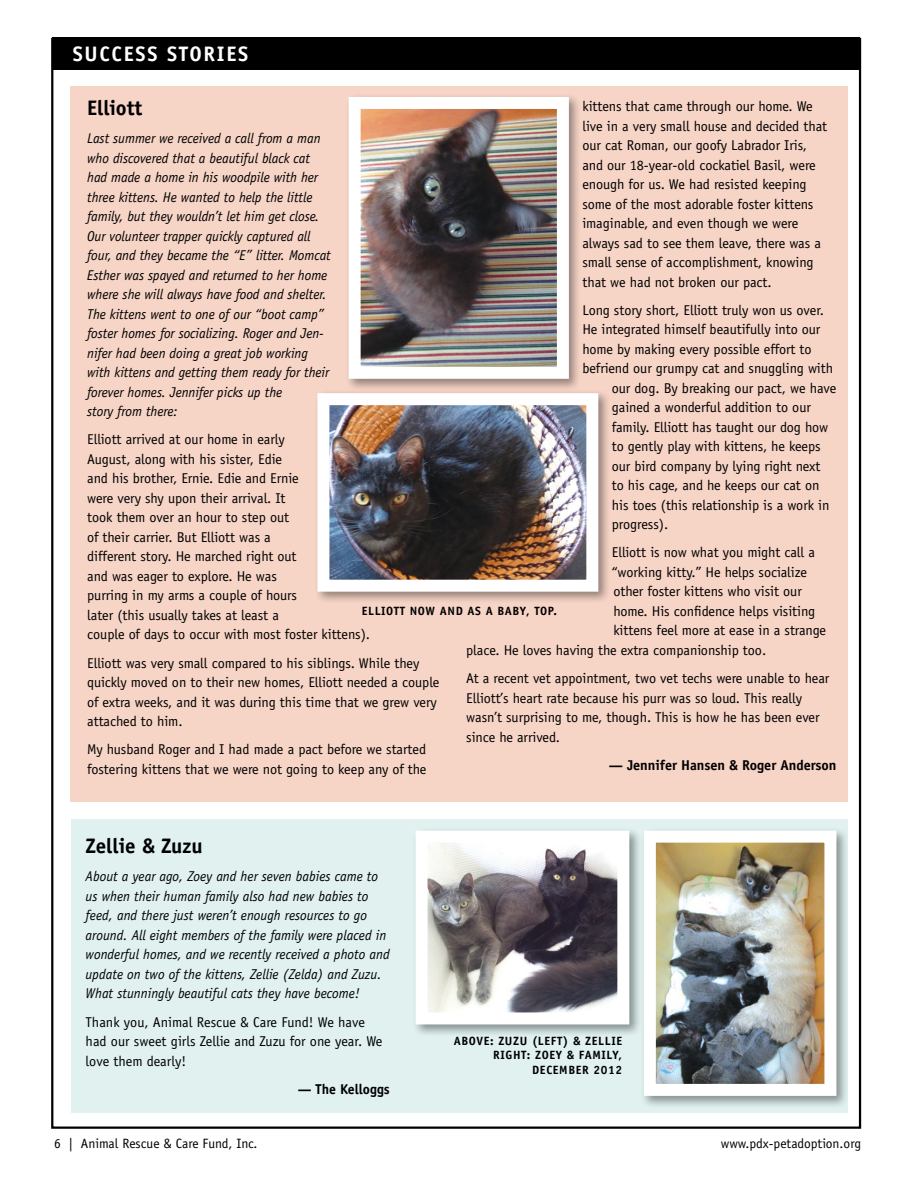
<style>
.page{position:relative;width:918px;height:1188px;background:#fff}
.page>*{position:absolute;margin:0;border:0;box-sizing:border-box;transform-origin:0 0}
.head_3{font:700 21px "Officina Sans";letter-spacing:-.005em;color:#000}
.box_headline{font:700 21px "Officina Sans";letter-spacing:.08em;color:#fff}
.body_text_italic{font:14.25px/19.5px "Officina Sans";letter-spacing:-.005em;color:#000}
.body_text_italic-2{font:italic 14.25px/19.5px "Officina Sans";letter-spacing:-.005em;color:#000}
.body_text{font:14.25px/19.5px "Officina Sans";color:#000}
.body_text-2{font:700 14.25px "Officina Sans";letter-spacing:-.005em;color:#000}
.t1{font:13.5px "Officina Sans";color:#000}
.t2{font:700 12px/14.2px "Officina Sans";letter-spacing:.05em;color:#000;text-align:right}
</style>
<div class="page">
<div style="left:52px;top:38px;width:808px;height:32px;background:#000"></div>
<div style="left:70px;top:86px;width:778px;height:716px;background:#f6d4c6"></div>
<div style="left:71px;top:819px;width:777px;height:293px;background:#e0f1f0"></div>
<div style="left:640px;top:827px;width:209px;height:281px;background:#000;opacity:.4"></div>
<img style="left:657px;top:844px;width:166px;height:239px">
<div style="left:644px;top:831px;width:192px;height:265px;border:12px solid #fff"></div>
<div style="left:314px;top:389px;width:297px;height:215px;background:#000;opacity:.4"></div>
<img style="left:330px;top:406px;width:255px;height:173px">
<div style="left:317px;top:393px;width:281px;height:199px;border:12px solid #fff"></div>
<div style="left:345px;top:93px;width:236px;height:298px;background:#000;opacity:.4"></div>
<img style="left:362px;top:110px;width:194px;height:256px">
<div style="left:349px;top:97px;width:220px;height:282px;border:12px solid #fff"></div>
<div style="left:412px;top:827px;width:230px;height:210px;background:#000;opacity:.4"></div>
<img style="left:429px;top:844px;width:187px;height:167px">
<div style="left:416px;top:831px;width:213px;height:193px;border:12px solid #fff"></div>
<p class="box_headline" style="left:73px;top:40px;width:177px">SUCCESS STORIES</p>
<p class="head_3" style="left:87px;top:95px;width:56px">Elliott</p>
<p class="body_text_italic-2" style="left:87px;top:129px;width:245px">Last summer we received a call from a man who discovered that a beautiful black cat had made a home in his woodpile with her three kittens. He wanted to help the little family, but they wouldn’t let him get close.<br>Our volunteer trapper quickly captured all four, and they became the “E” litter. Momcat Esther was spayed and returned to her home where she will always have food and shelter.<br>The kittens went to one of our “boot camp” foster homes for socializing. Roger and Jen&shy;nifer had been doing a great job working with kittens and getting them ready for their forever homes. Jennifer picks up the<br>story from there:</p>
<p class="body_text_italic" style="left:87px;top:430px;width:284px">Elliott arrived at our home in early<br>August, along with his sister, Edie<br>and his brother, Ernie. Edie and Ernie<br>were very shy upon their arrival. It<br>took them over an hour to step out<br>of their carrier. But Elliott was a<br>different story. He marched right out<br>and was eager to explore. He was<br>purring in my arms a couple of hours<br>later (this usually takes at least a<br>couple of days to occur with most foster kittens).</p>
<p class="body_text_italic" style="left:87px;top:653px;width:354px">Elliott was very small compared to his siblings. While they quickly moved on to their new homes, Elliott needed a couple of extra weeks, and it was during this time that we grew very attached to him.</p>
<p class="body_text_italic" style="left:87px;top:740px;width:341px">My husband Roger and I had made a pact before we started fostering kittens that we were not going to keep any of the</p>
<p class="body_text_italic" style="left:582px;top:97px;width:246px">kittens that came through our home. We live in a very small house and decided that our cat Roman, our goofy Labrador Iris, and our 18-year-old cockatiel Basil, were enough for us. We had resisted keeping some of the most adorable foster kittens imaginable, and even though we were always sad to see them leave, there was a small sense of accomplishment, knowing that we had not broken our pact.</p>
<p class="body_text_italic" style="left:582px;top:300px;width:243px">Long story short, Elliott truly won us over.</p>
<p class="body_text_italic" style="left:582px;top:320px;width:240px">He integrated himself beautifully into our</p>
<p class="body_text_italic" style="left:582px;top:339px;width:231px">home by making every possible effort to</p>
<p class="body_text_italic" style="left:582px;top:359px;width:252px">befriend our grumpy cat and snuggling with</p>
<p class="body_text_italic" style="left:612px;top:378px;width:226px">our dog. By breaking our pact, we have</p>
<p class="body_text_italic" style="left:612px;top:398px;width:201px">gained a wonderful addition to our</p>
<p class="body_text_italic" style="left:612px;top:417px;width:218px">family. Elliott has taught our dog how</p>
<p class="body_text_italic" style="left:612px;top:437px;width:210px">to gently play with kittens, he keeps</p>
<p class="body_text_italic" style="left:612px;top:456px;width:210px">our bird company by lying right next</p>
<p class="body_text_italic" style="left:612px;top:476px;width:209px">to his cage, and he keeps our cat on</p>
<p class="body_text_italic" style="left:612px;top:495px;width:219px">his toes (this relationship is a work in</p>
<p class="body_text_italic" style="left:612px;top:515px;width:58px">progress).</p>
<p class="body_text_italic" style="left:612px;top:543px;width:205px">Elliott is now what you might call a</p>
<p class="body_text_italic" style="left:612px;top:562px;width:197px">“working kitty.” He helps socialize</p>
<p class="body_text_italic" style="left:613px;top:582px;width:190px">other foster kittens who visit our</p>
<p class="body_text_italic" style="left:613px;top:601px;width:203px">home. His confidence helps visiting</p>
<p class="body_text_italic" style="left:613px;top:621px;width:214px">kittens feel more at ease in a strange</p>
<p class="body_text_italic" style="left:466px;top:640px;width:301px">place. He loves having the extra companionship too.</p>
<p class="body_text_italic" style="left:466px;top:669px;width:365px">At a recent vet appointment, two vet techs were unable to hear Elliott’s heart rate because his purr was so loud. This really wasn’t surprising to me, though. This is how he has been ever since he arrived.</p>
<p class="body_text-2" style="left:609px;top:756px;width:229px">— Jennifer Hansen &amp; Roger Anderson</p>
<p class="t2" style="left:362px;top:603px;width:197px">ELLIOTT NOW AND AS A BABY, TOP.</p>
<p class="head_3" style="left:86px;top:833px;width:119px">Zellie &amp; Zuzu</p>
<p class="body_text_italic-2" style="left:86px;top:867px;width:306px">About a year ago, Zoey and her seven babies came to us when their human family also had new babies to feed, and there just weren’t enough resources to go around. All eight members of the family were placed in wonderful homes, and we recently received a photo and update on two of the kittens, Zellie (Zelda) and Zuzu.<br>What stunningly beautiful cats they have become!</p>
<p class="body_text" style="left:86px;top:1012px;width:298px">Thank you, Animal Rescue &amp; Care Fund! We have had our sweet girls Zellie and Zuzu for one year. We love them dearly!</p>
<p class="body_text-2" style="left:298px;top:1080px;width:94px">— The Kelloggs</p>
<p class="t2" style="left:454px;top:1034px;width:170px">ABOVE: ZUZU (LEFT) &amp; ZELLIE</p>
<p class="t2" style="left:493px;top:1048px;width:130px">RIGHT: ZOEY &amp; FAMILY,<br>DECEMBER 2012</p>
<p class="t1" style="left:54px;top:1136px;width:205px">6 | Animal Rescue &amp; Care Fund, Inc.</p>
<p class="t1" style="left:721px;top:1136px;width:142px">www.pdx-petadoption.org</p>
</div>
